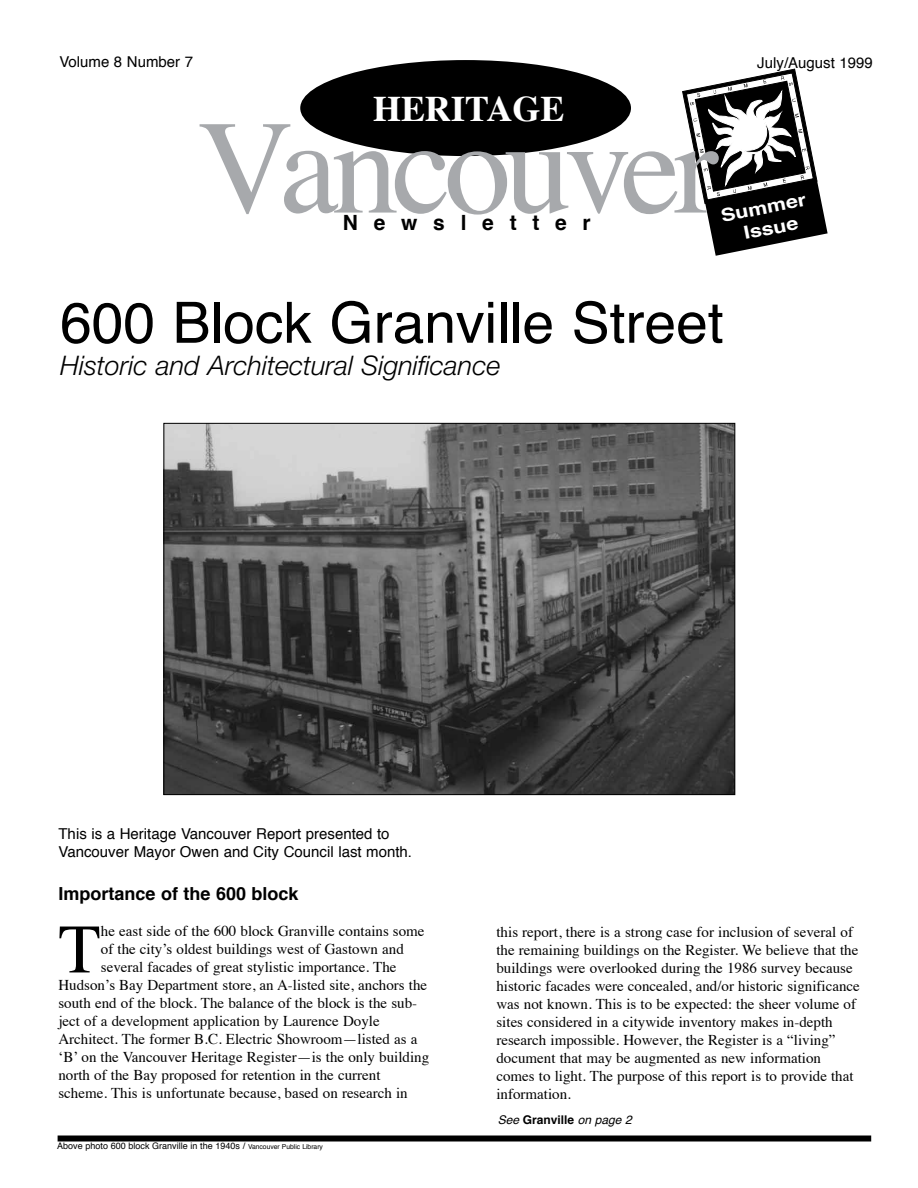
<style>
.page{position:relative;width:918px;height:1188px;background:#fff}
.page>*{position:absolute;margin:0;border:0;box-sizing:border-box;transform-origin:0 0}
.t1{font:133.5px "Times";letter-spacing:-.05em;color:#a7a9ac}
.t2{font:69.45px "Times";color:#000}
.t3{font:57px "Helvetica";color:#000}
.t4{font:700 36px "Times";color:#fff}
.t5{font:italic 300 27px "Helvetica Neue LT";color:#000}
.t6{font:700 21px "Helvetica";letter-spacing:.75em;color:#000}
.t7{font:700 18px "Helvetica";color:#000}
.t8{font:700 18px/21.6px "Helvetica";color:#fff;text-align:center;scale:1.2 1}
.t9{font:15px/18px "Times";color:#000}
.t10{font:15px/18px "Helvetica";color:#000}
.t11{font:italic 12px "Helvetica";color:#000}
.t12{font:9px "Helvetica";color:#000}
.s1{font-size:6.75px}
.s2{font-weight:700;font-style:normal}
</style>
<div class="page">
<svg style="left:682px;top:69px;width:146px;height:187px"></svg>
<div style="left:300px;top:60px;width:331px;height:96px;background:#000;border-radius:50%"></div>
<div style="left:58px;top:1136px;width:813px;height:6px;background:#000"></div>
<img style="left:166px;top:425px;width:567px;height:368px">
<p class="t10" style="left:59px;top:53px;width:135px">Volume 8 Number 7</p>
<h3 class="t4" style="left:373px;top:75px;width:193px">HERITAGE</h3>
<p class="t10" style="left:757px;top:54px;width:117px">July/August 1999</p>
<h1 class="t1" style="left:197px;top:43px;width:522px">Vancouver</h1>
<p class="t8" style="left:719px;top:205px;width:74px;rotate:-11deg">Summer<br>Issue</p>
<h3 class="t6" style="left:343px;top:205px;width:249px">Newsletter</h3>
<h3 class="t3" style="left:60px;top:279px;width:665px">600 Block Granville Street</h3>
<h3 class="t5" style="left:60px;top:349px;width:442px">Historic and Architectural Significance</h3>
<p class="t10" style="left:58px;top:825px;width:355px">This is a Heritage Vancouver Report presented to<br>Vancouver Mayor Owen and City Council last month.</p>
<p class="t7" style="left:58px;top:880px;width:242px">Importance of the 600 block</p>
<h2 class="t2" style="left:58px;top:884px;width:44px">T</h2>
<p class="t9" style="left:101px;top:921px;width:325px">he east side of the 600 block Granville contains some</p>
<p class="t9" style="left:101px;top:939px;width:304px">of the city’s oldest buildings west of Gastown and</p>
<p class="t9" style="left:101px;top:957px;width:297px">several facades of great stylistic importance. The</p>
<p class="t9" style="left:58px;top:975px;width:370px">Hudson’s Bay Department store, an A-listed site, anchors the</p>
<p class="t9" style="left:58px;top:993px;width:360px">south end of the block. The balance of the block is the sub-</p>
<p class="t9" style="left:58px;top:1011px;width:323px">ject of a development application by Laurence Doyle</p>
<p class="t9" style="left:58px;top:1029px;width:360px">Architect. The former B.C. Electric Showroom—listed as a</p>
<p class="t9" style="left:58px;top:1047px;width:372px">‘B’ on the Vancouver Heritage Register—is the only building</p>
<p class="t9" style="left:58px;top:1065px;width:324px">north of the Bay proposed for retention in the current</p>
<p class="t9" style="left:58px;top:1083px;width:351px">scheme. This is unfortunate because, based on research in</p>
<p class="t12" style="left:57px;top:1139px;width:267px">Above photo 600 block Granville in the 1940s / <span class="s1">Vancouver Public Library</span></p>
<p class="t9" style="left:496px;top:921px;width:365px">this report, there is a strong case for inclusion of several of the remaining buildings on the Register. We believe that the buildings were overlooked during the 1986 survey because historic facades were concealed, and/or historic significance was not known. This is to be expected: the sheer volume of sites considered in a citywide inventory makes in-depth research impossible. However, the Register is a “living” document that may be augmented as new information comes to light. The purpose of this report is to provide that information.</p>
<p class="t11" style="left:498px;top:1111px;width:136px">See <span class="s2">Granville</span> on page 2</p>
</div>
